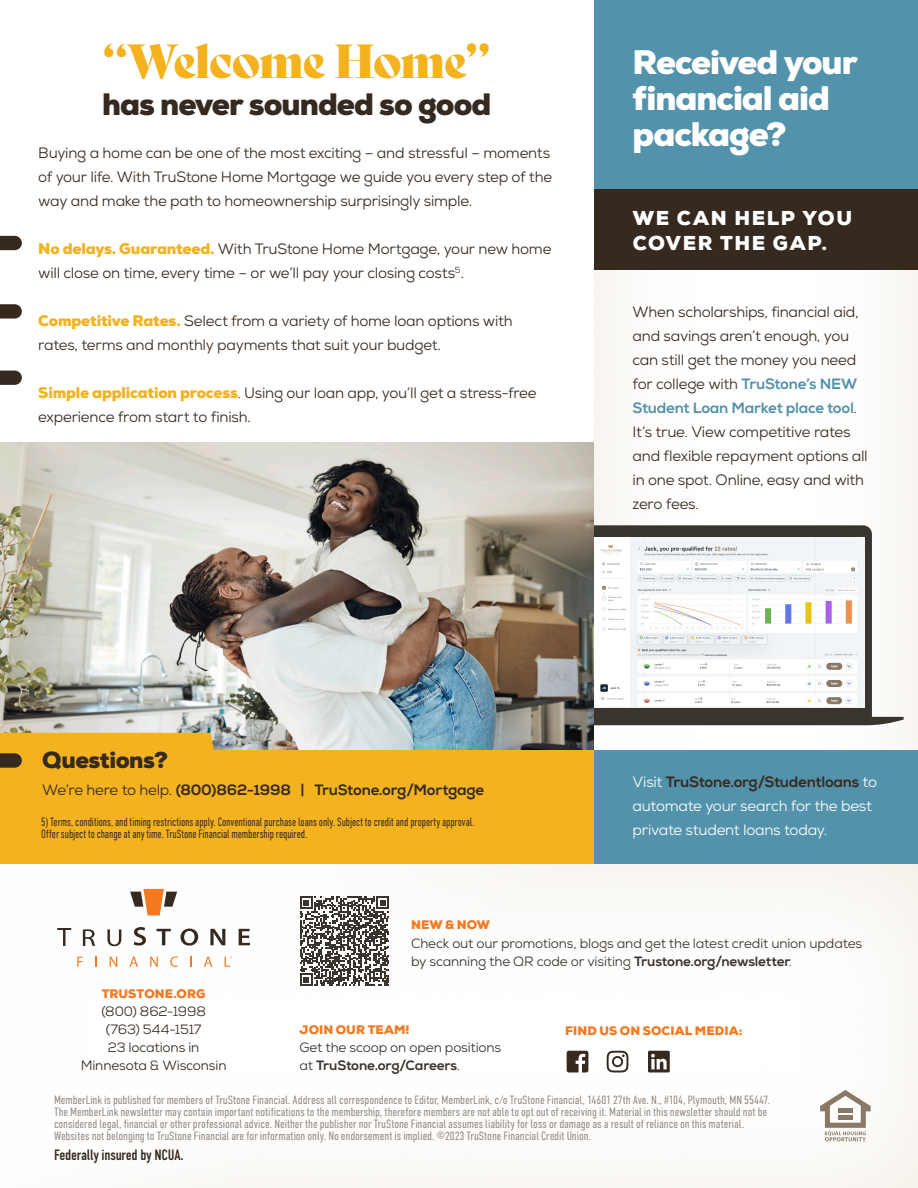
<style>
.page{position:relative;width:918px;height:1188px;background:#fff}
.page>*{position:absolute;margin:0;border:0;box-sizing:border-box;transform-origin:0 0}
.t1{font:46.5px "Bely Display";letter-spacing:-.035em;color:#f3b21e}
.t2{font:900 33px/36px "Nexa";letter-spacing:-.035em;color:#fff}
.t3{font:900 30px "Nexa";letter-spacing:-.03em;color:#362a20}
.t4{font:900 22.5px "Nexa";letter-spacing:-.02em;color:#362a20}
.t5{font:900 19.5px/25.5px "Nexa";letter-spacing:.08em;color:#fff}
.t6{font:15px/24px "Nexa";letter-spacing:-.015em;color:#362a20}
.t7{font:15px/24px "Nexa";letter-spacing:-.015em;color:#fff}
.t8{font:15px "Nexa X Bold";letter-spacing:-.015em;color:#362a20}
.Bullet_Level_2__Text_Only{font:15px "DIN Condensed";letter-spacing:-.02em;color:#362a20}
.Bullet_Level_2__Text_Only-2{font:13.5px/18px "Nexa";letter-spacing:-.01em;color:#3a342f}
.t9{font:13.5px "Nexa";letter-spacing:-.01em;color:#362a20}
.Bullet_Level_2__Text_Only-3{font:300 12px/12px "DIN Condensed";letter-spacing:-.01em;color:#938981}
.t10{font:300 12px/12px "DIN Condensed";letter-spacing:-.01em;color:#362a20;scale:.88 1}
.Bullet_Level_2__Text_Only-4{font:900 12px "Nexa";letter-spacing:.005em;color:#f47921}
.s1{font-weight:900;color:#f3b21e}
.s2{font-family:"Nexa X Bold";color:#5392ab}
.s3{font-family:"Nexa"}
.s4{font-family:"Nexa X Bold";color:#362a20}
.s5{font-family:"Nexa X Bold"}
</style>
<div class="page">
<svg style="left:594px;top:525px;width:310px;height:200px;fill:#3a342f"></svg>
<img style="left:594px;top:538px;width:271px;height:169px">
<div style="left:594px;top:184px;width:324px;height:86px;background:#362a20"></div>
<img style="left:0;top:443px;width:594px;height:308px">
<div style="left:0;top:751px;width:594px;height:113px;background:#f3b21e"></div>
<div style="left:0;top:862px;width:918px;height:326px;background:#fefefd"></div>
<svg style="left:820px;top:1090px;width:51px;height:51px"></svg>
<svg style="left:57px;top:889px;width:193px;height:57px"></svg>
<svg style="left:77px;top:957px;width:6px;height:10px"></svg>
<svg style="left:95px;top:957px;width:2px;height:10px"></svg>
<svg style="left:110px;top:957px;width:7px;height:10px"></svg>
<svg style="left:130px;top:957px;width:8px;height:10px"></svg>
<svg style="left:150px;top:957px;width:8px;height:10px"></svg>
<svg style="left:170px;top:956px;width:8px;height:11px"></svg>
<svg style="left:190px;top:957px;width:2px;height:10px"></svg>
<svg style="left:204px;top:957px;width:8px;height:10px"></svg>
<svg style="left:225px;top:956px;width:7px;height:11px"></svg>
<svg style="left:567px;top:1051px;width:21px;height:21px"></svg>
<svg style="left:607px;top:1051px;width:21px;height:21px"></svg>
<svg style="left:648px;top:1051px;width:22px;height:21px"></svg>
<svg style="left:300px;top:896px;width:89px;height:90px"></svg>
<div style="left:594px;top:0;width:324px;height:189px;background:#5392ab"></div>
<svg style="left:0;top:236px;width:22px;height:14px"></svg>
<svg style="left:0;top:304px;width:22px;height:15px"></svg>
<svg style="left:0;top:371px;width:22px;height:14px"></svg>
<div style="left:0;top:733px;width:224px;height:35px;background:#f3b21e"></div>
<div style="left:594px;top:751px;width:324px;height:113px;background:#5392ab"></div>
<p class="t1" style="left:103px;top:24px;width:390px">“Welcome Home”</p>
<p class="t3" style="left:102px;top:84px;width:391px">has never sounded so good</p>
<p class="t6" style="left:38px;top:141px;width:515px">Buying a home can be one of the most exciting – and stressful – moments of your life. With TruStone Home Mortgage we guide you every step of the way and make the path to homeownership surprisingly simple.</p>
<p class="t6" style="left:38px;top:237px;width:515px"><span class="s1">No delays. Guaranteed.</span> With TruStone Home Mortgage, your new home will close on time, every time – or we’ll pay your closing costs<sup>5</sup>.</p>
<p class="t6" style="left:38px;top:309px;width:476px"><span class="s1">Competitive Rates.</span> Select from a variety of home loan options with rates, terms and monthly payments that suit your budget.</p>
<p class="t6" style="left:38px;top:381px;width:500px"><span class="s1">Simple application process</span>. Using our loan app, you’ll get a stress-free experience from start to finish.</p>
<p class="t2" style="left:633px;top:44px;width:227px">Received your financial aid package?</p>
<p class="t5" style="left:633px;top:205px;width:221px">WE CAN HELP YOU<br>COVER THE GAP.</p>
<p class="t6" style="left:633px;top:300px;width:237px">When scholarships, financial aid, and savings aren’t enough, you can still get the money you need for college with <span class="s2">TruStone’s NEW<br>Student Loan Market place tool</span>.<br>It’s true. View competitive rates and flexible repayment options all in one spot. Online, easy and with zero fees.</p>
<p class="t4" style="left:42px;top:745px;width:127px">Questions?</p>
<p class="t8" style="left:42px;top:781px;width:444px"><span class="s3">We’re here to help.</span> (800)862-1998 | TruStone.org/Mortgage</p>
<p class="t10" style="left:41px;top:816px;width:494px">5) Terms, conditions, and timing restrictions apply. Conventional purchase loans only. Subject to credit and property approval.<br>Offer subject to change at any time. TruStone Financial membership required.</p>
<p class="t7" style="left:633px;top:770px;width:246px">Visit <span class="s4">TruStone.org/Studentloans</span> to automate your search for the best private student loans today.</p>
<p class="Bullet_Level_2__Text_Only-4" style="left:411px;top:917px;width:81px">NEW &amp; NOW</p>
<p class="Bullet_Level_2__Text_Only-2" style="left:411px;top:934px;width:453px">Check out our promotions, blogs and get the latest credit union updates by scanning the QR code or visiting <span class="s5">Trustone.org/newsletter</span>.</p>
<p class="Bullet_Level_2__Text_Only-4" style="left:102px;top:986px;width:105px">TRUSTONE.ORG</p>
<p class="t9" style="left:101px;top:1003px;width:106px">(800) 862-1998</p>
<p class="t9" style="left:106px;top:1021px;width:97px">(763) 544-1517</p>
<p class="t9" style="left:108px;top:1039px;width:93px">23 locations in</p>
<p class="t9" style="left:81px;top:1057px;width:147px">Minnesota &amp; Wisconsin</p>
<p class="Bullet_Level_2__Text_Only-3" style="left:54px;top:1094px;width:718px">MemberLink is published for members of TruStone Financial. Address all correspondence to Editor, MemberLink, c/o TruStone Financial, 14601 27th Ave. N., #104, Plymouth, MN 55447.<br>The MemberLink newsletter may contain important notifications to the membership, therefore members are not able to opt out of receiving it. Material in this newsletter should not be considered legal, financial or other professional advice. Neither the publisher nor TruStone Financial assumes liability for loss or damage as a result of reliance on this material.<br>Websites not belonging to TruStone Financial are for information only. No endorsement is implied. ©2023 TruStone Financial Credit Union.</p>
<p class="Bullet_Level_2__Text_Only" style="left:54px;top:1146px;width:131px">Federally insured by NCUA.</p>
<p class="Bullet_Level_2__Text_Only-4" style="left:300px;top:1022px;width:111px">JOIN OUR TEAM!</p>
<p class="Bullet_Level_2__Text_Only-4" style="left:565px;top:1023px;width:179px">FIND US ON SOCIAL MEDIA:</p>
<p class="Bullet_Level_2__Text_Only-2" style="left:300px;top:1039px;width:203px">Get the scoop on open positions at <span class="s5">TruStone.org/Careers</span>.</p>
</div>
